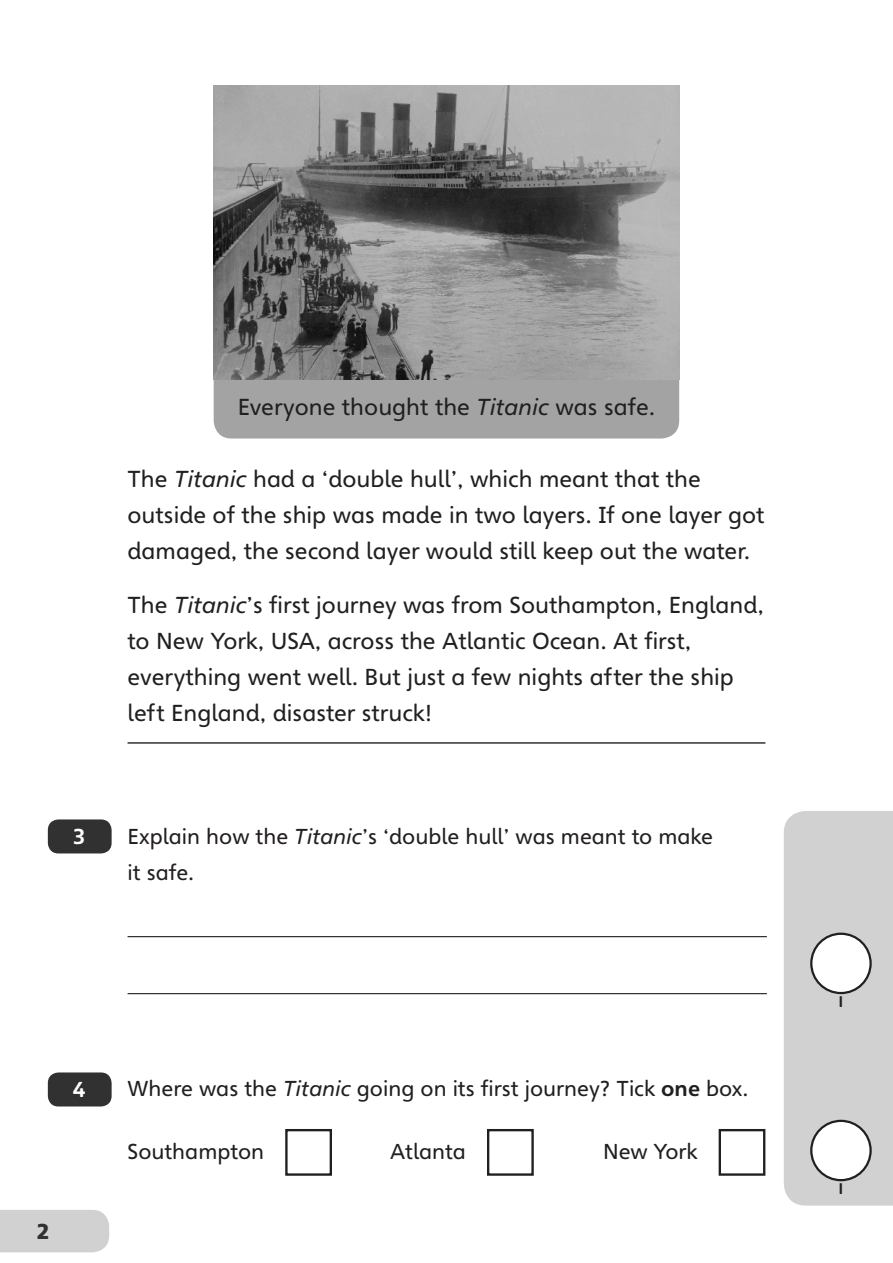
<style>
.page{position:relative;width:893px;height:1263px;background:#fff}
.page>*{position:absolute;margin:0;border:0;box-sizing:border-box;transform-origin:0 0}
.base_font{font:22.5px/36px "Heinemann Roman Special Rm";color:#202020}
.Base_Font___rule{font:22.5px/36px "Heinemann Roman Special Rm";color:#202020}
.Question_number_styl{font:21px/36px "Heinemann Roman Special Rm";color:#231f20}
.Question_number_styl-2{font:700 21px "Heinemann Roman Special";color:#fff}
.Page_number_style{font:900 21px "Heinemann Roman Special";color:#313131}
.t1{font:700 15px "Heinemann Roman Special";color:#231f20}
.s1{font-family:"Heinemann Roman Special Rm It"}
.s2{font-family:"Heinemann Roman Special";font-weight:700}
</style>
<div class="page">
<div style="left:214px;top:342px;width:465px;height:96px;background:#a3a3a3;border-radius:18px"></div>
<hr style="left:128px;top:742px;width:637px;height:2px;background:#313131">
<img style="left:214px;top:86px;width:465px;height:293px">
<hr style="left:128px;top:936px;width:639px;height:1px;background:#202020">
<hr style="left:128px;top:993px;width:639px;height:1px;background:#202020">
<div style="left:285px;top:1129px;width:47px;height:47px;background:#fff;border:2px solid #202020"></div>
<div style="left:487px;top:1129px;width:47px;height:47px;background:#fff;border:2px solid #202020"></div>
<div style="left:719px;top:1129px;width:46px;height:47px;background:#fff;border:2px solid #202020"></div>
<div style="left:783px;top:811px;width:110px;height:395px;background:#d1d1d1"></div>
<div style="left:48px;top:819px;width:64px;height:34px;background:#313131;border-radius:11px"></div>
<div style="left:811px;top:934px;width:60px;height:59px;background:#fff;border-radius:50%"></div>
<div style="left:810px;top:933px;width:62px;height:61px;border:2px solid #202020;border-radius:50%"></div>
<div style="left:48px;top:1072px;width:64px;height:34px;background:#313131;border-radius:11px"></div>
<div style="left:811px;top:1121px;width:60px;height:59px;background:#fff;border-radius:50%"></div>
<div style="left:810px;top:1120px;width:62px;height:61px;border:2px solid #202020;border-radius:50%"></div>
<div style="left:0;top:1210px;width:109px;height:42px;background:#d1d1d1"></div>
<h2 class="Question_number_styl-2" style="left:74px;top:823px;width:13px">3</h2>
<p class="base_font" style="left:238px;top:389px;width:419px">Everyone thought the <span class="s1">Titanic</span> was safe.</p>
<p class="base_font" style="left:128px;top:461px;width:638px">The <span class="s1">Titanic</span> had a ‘double hull’, which meant that the outside of the ship was made in two layers. If one layer got damaged, the second layer would still keep out the water.</p>
<p class="Base_Font___rule" style="left:128px;top:587px;width:638px">The <span class="s1">Titanic</span>’s first journey was from Southampton, England, to New York, USA, across the Atlantic Ocean. At first, everything went well. But just a few nights after the ship left England, disaster struck!</p>
<h2 class="Question_number_styl" style="left:128px;top:819px;width:587px">Explain how the <span class="s1">Titanic</span>’s ‘double hull’ was meant to make it safe.</h2>
<h2 class="Question_number_styl-2" style="left:73px;top:1076px;width:14px">4</h2>
<p class="Page_number_style" style="left:37px;top:1218px;width:13px">2</p>
<h2 class="Question_number_styl" style="left:128px;top:1071px;width:622px">Where was the <span class="s1">Titanic</span> going on its first journey? Tick <span class="s2">one</span> box.</h2>
<h2 class="Question_number_styl" style="left:128px;top:1134px;width:138px">Southampton</h2>
<h2 class="Question_number_styl" style="left:390px;top:1134px;width:77px">Atlanta</h2>
<h2 class="Question_number_styl" style="left:603px;top:1134px;width:96px">New York</h2>
<p class="t1" style="left:838px;top:992px;width:6px">1</p>
<p class="t1" style="left:838px;top:1179px;width:6px">1</p>
</div>
